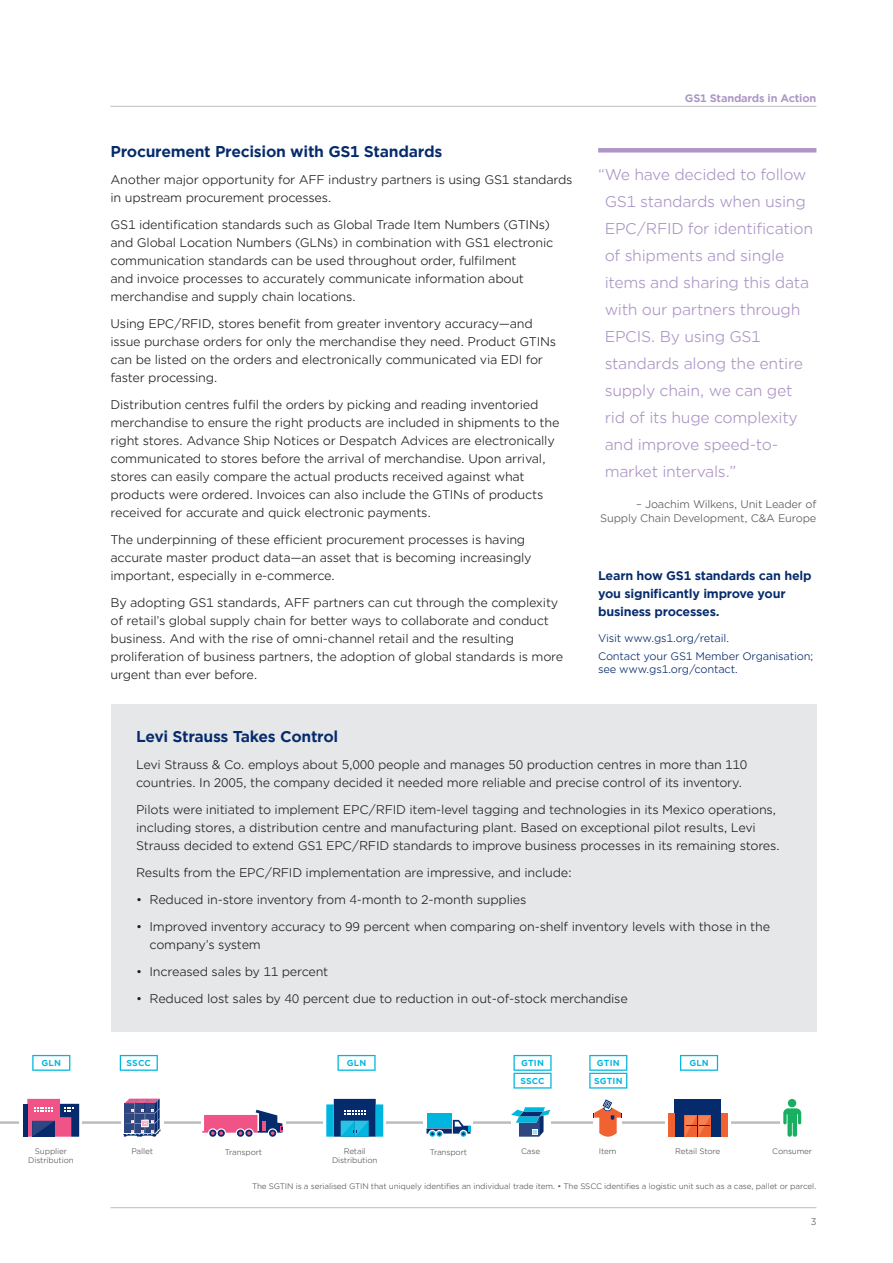
<style>
.page{position:relative;width:893px;height:1263px;background:#fff}
.page>*{position:absolute;margin:0;border:0;box-sizing:border-box;transform-origin:0 0}
._20_Call_Out_With_Ru{font:15px/27px "Gotham Office";letter-spacing:-.02em;color:#ac96c6}
._13_Subhead_1__11pt{font:700 15px "Gotham Office";letter-spacing:-.02em;color:#052b6c}
._16_Body_Text__8pt{font:12px/18px "Gotham Office";letter-spacing:-.02em;color:#231f20}
.t1{font:700 12px/18px "Gotham Office";letter-spacing:-.02em;color:#052b6c}
._25_Copyright__5pt{font:10.5px/13.5px "Gotham Office";letter-spacing:-.02em;color:#052b6c}
._22_Caption_Text__7p{font:10.5px/13.5px "Gotham Office";letter-spacing:-.02em;color:#57585a;text-align:right}
._8_Header_Right__7pt{font:700 10.5px "Gotham Office";letter-spacing:-.02em;color:#ac96c6}
._23_Page___Right__6p{font:9px "Gotham Office";color:#57585a}
.t2{font:700 8.25px/17.9px "Gotham Office";letter-spacing:.02em;color:#00b6de}
.t3{font:7.8px "Gotham Office";letter-spacing:-.02em;color:#57585a}
.t4{font:7.65px/8.2px "Gotham Office";letter-spacing:-.02em;color:#57585a;text-align:center}
</style>
<div class="page">
<hr style="left:111px;top:106px;width:705px;height:1px;background:#bcbdc0">
<hr style="left:111px;top:1207px;width:705px;height:1px;background:#bcbdc0">
<div style="left:598px;top:148px;width:218px;height:5px;background:#ac96c6"></div>
<hr style="left:0;top:1121px;width:783px;height:3px;background:#bcbdc0">
<svg style="left:32px;top:1055px;width:38px;height:16px"></svg>
<div style="left:20px;top:1089px;width:62px;height:59px;background:#fff"></div>
<hr style="left:23px;top:1104px;width:4px;height:33px;background:#052b6c">
<svg style="left:27px;top:1099px;width:52px;height:38px;background:#975689"></svg>
<svg style="left:120px;top:1055px;width:38px;height:16px"></svg>
<div style="left:121px;top:1089px;width:43px;height:59px;background:#fff"></div>
<svg style="left:123px;top:1098px;width:37px;height:38px"></svg>
<svg style="left:337px;top:1055px;width:39px;height:16px"></svg>
<div style="left:323px;top:1089px;width:63px;height:59px;background:#fff"></div>
<div style="left:334px;top:1099px;width:42px;height:38px;background:#052b6c"></div>
<svg style="left:344px;top:1110px;width:22px;height:4px"></svg>
<svg style="left:341px;top:1121px;width:28px;height:16px"></svg>
<div style="left:326px;top:1104px;width:8px;height:33px;background:#00b6de"></div>
<div style="left:376px;top:1104px;width:7px;height:33px;background:#00b6de"></div>
<div style="left:424px;top:1089px;width:49px;height:59px;background:#fff"></div>
<div style="left:427px;top:1113px;width:24px;height:14px;background:#00b6de"></div>
<svg style="left:427px;top:1120px;width:43px;height:17px"></svg>
<svg style="left:513px;top:1055px;width:39px;height:33px"></svg>
<svg style="left:511px;top:1107px;width:39px;height:30px"></svg>
<svg style="left:589px;top:1055px;width:38px;height:33px"></svg>
<svg style="left:593px;top:1099px;width:29px;height:38px"></svg>
<svg style="left:680px;top:1055px;width:38px;height:16px"></svg>
<div style="left:665px;top:1089px;width:65px;height:59px;background:#fff"></div>
<div style="left:674px;top:1099px;width:47px;height:38px;background:#052b6c"></div>
<div style="left:698px;top:1115px;width:13px;height:22px;background:#f16232"></div>
<svg style="left:685px;top:1115px;width:25px;height:22px"></svg>
<div style="left:668px;top:1113px;width:6px;height:24px;background:#f16232"></div>
<div style="left:721px;top:1113px;width:7px;height:24px;background:#f16232"></div>
<div style="left:780px;top:1089px;width:24px;height:59px;background:#fff"></div>
<div style="left:788px;top:1099px;width:8px;height:8px;background:#18b060;border-radius:50%"></div>
<svg style="left:783px;top:1108px;width:18px;height:29px"></svg>
<div style="left:201px;top:1089px;width:85px;height:59px;background:#fff"></div>
<svg style="left:202px;top:1110px;width:81px;height:25px"></svg>
<div style="left:111px;top:704px;width:705px;height:328px;background:#e6e7e9"></div>
<p class="t2" style="left:42px;top:1054px;width:21px">GLN</p>
<p class="t4" style="left:28px;top:1147px;width:47px">Supplier<br>Distribution</p>
<p class="_13_Subhead_1__11pt" style="left:111px;top:141px;width:333px">Procurement Precision with GS1 Standards</p>
<p class="_16_Body_Text__8pt" style="left:111px;top:170px;width:464px">Another major opportunity for AFF industry partners is using GS1 standards in upstream procurement processes.</p>
<p class="_16_Body_Text__8pt" style="left:111px;top:215px;width:444px">GS1 identification standards such as Global Trade Item Numbers (GTINs) and Global Location Numbers (GLNs) in combination with GS1 electronic communication standards can be used throughout order, fulfilment<br>and invoice processes to accurately communicate information about merchandise and supply chain locations.</p>
<p class="_16_Body_Text__8pt" style="left:111px;top:314px;width:447px">Using EPC/RFID, stores benefit from greater inventory accuracy—and issue purchase orders for only the merchandise they need. Product GTINs can be listed on the orders and electronically communicated via EDI for faster processing.</p>
<p class="_16_Body_Text__8pt" style="left:111px;top:395px;width:450px">Distribution centres fulfil the orders by picking and reading inventoried merchandise to ensure the right products are included in shipments to the right stores. Advance Ship Notices or Despatch Advices are electronically communicated to stores before the arrival of merchandise. Upon arrival, stores can easily compare the actual products received against what products were ordered. Invoices can also include the GTINs of products received for accurate and quick electronic payments.</p>
<p class="_16_Body_Text__8pt" style="left:111px;top:530px;width:423px">The underpinning of these efficient procurement processes is having accurate master product data—an asset that is becoming increasingly important, especially in e-commerce.</p>
<p class="_16_Body_Text__8pt" style="left:111px;top:593px;width:454px">By adopting GS1 standards, AFF partners can cut through the complexity of retail’s global supply chain for better ways to collaborate and conduct business. And with the rise of omni-channel retail and the resulting proliferation of business partners, the adoption of global standards is more urgent than ever before.</p>
<p class="_8_Header_Right__7pt" style="left:685px;top:91px;width:133px">GS1 Standards in Action</p>
<p class="_20_Call_Out_With_Ru" style="left:605px;top:160px;width:210px;text-indent:-7px">“We have decided to follow<br>GS1 standards when using<br>EPC/RFID for identification of shipments and single items and sharing this data with our partners through<br>EPCIS. By using GS1 standards along the entire supply chain, we can get rid of its huge complexity and improve speed-to&shy;market intervals.”</p>
<p class="_22_Caption_Text__7p" style="left:600px;top:497px;width:218px">– Joachim Wilkens, Unit Leader of<br>Supply Chain Development, C&amp;A Europe</p>
<p class="t1" style="left:598px;top:566px;width:215px">Learn how GS1 standards can help you significantly improve your business processes.</p>
<p class="_25_Copyright__5pt" style="left:598px;top:631px;width:133px">Visit www.gs1.org/retail.</p>
<p class="_25_Copyright__5pt" style="left:598px;top:649px;width:217px">Contact your GS1 Member Organisation; see www.gs1.org/contact.</p>
<p class="_13_Subhead_1__11pt" style="left:136px;top:726px;width:204px">Levi Strauss Takes Control</p>
<p class="_16_Body_Text__8pt" style="left:136px;top:755px;width:613px">Levi Strauss &amp; Co. employs about 5,000 people and manages 50 production centres in more than 110 countries. In 2005, the company decided it needed more reliable and precise control of its inventory.</p>
<p class="_16_Body_Text__8pt" style="left:136px;top:800px;width:645px">Pilots were initiated to implement EPC/RFID item-level tagging and technologies in its Mexico operations, including stores, a distribution centre and manufacturing plant. Based on exceptional pilot results, Levi<br>Strauss decided to extend GS1 EPC/RFID standards to improve business processes in its remaining stores.</p>
<p class="_16_Body_Text__8pt" style="left:136px;top:863px;width:437px">Results from the EPC/RFID implementation are impressive, and include:</p>
<p class="_16_Body_Text__8pt" style="left:136px;top:890px;width:392px">• Reduced in-store inventory from 4-month to 2-month supplies</p>
<p class="_16_Body_Text__8pt" style="left:150px;top:917px;width:622px;text-indent:-14px">• Improved inventory accuracy to 99 percent when comparing on-shelf inventory levels with those in the company’s system</p>
<p class="_16_Body_Text__8pt" style="left:136px;top:962px;width:194px">• Increased sales by 11 percent</p>
<p class="_16_Body_Text__8pt" style="left:136px;top:989px;width:493px">• Reduced lost sales by 40 percent due to reduction in out-of-stock merchandise</p>
<p class="t2" style="left:127px;top:1054px;width:26px">SSCC</p>
<p class="t3" style="left:131px;top:1146px;width:23px">Pallet</p>
<p class="t2" style="left:347px;top:1054px;width:21px">GLN</p>
<p class="t2" style="left:520px;top:1054px;width:26px">GTIN<br>SSCC</p>
<p class="t2" style="left:594px;top:1054px;width:30px;text-align:center">GTIN<br>SGTIN</p>
<p class="t2" style="left:689px;top:1054px;width:21px">GLN</p>
<p class="t4" style="left:225px;top:1147px;width:39px">Transport</p>
<p class="t4" style="left:675px;top:1147px;width:47px">Retail Store</p>
<p class="t4" style="left:772px;top:1147px;width:41px">Consumer</p>
<p class="t4" style="left:332px;top:1147px;width:47px">Retail<br>Distribution</p>
<p class="t4" style="left:430px;top:1147px;width:39px">Transport</p>
<p class="t4" style="left:521px;top:1147px;width:21px">Case</p>
<p class="t4" style="left:599px;top:1147px;width:19px">Item</p>
<p class="t4" style="left:252px;top:1182px;width:566px">The SGTIN is a serialised GTIN that uniquely identifies an individual trade item. • The SSCC identifies a logistic unit such as a case, pallet or parcel.</p>
<p class="_23_Page___Right__6p" style="left:811px;top:1215px;width:7px">3</p>
</div>
